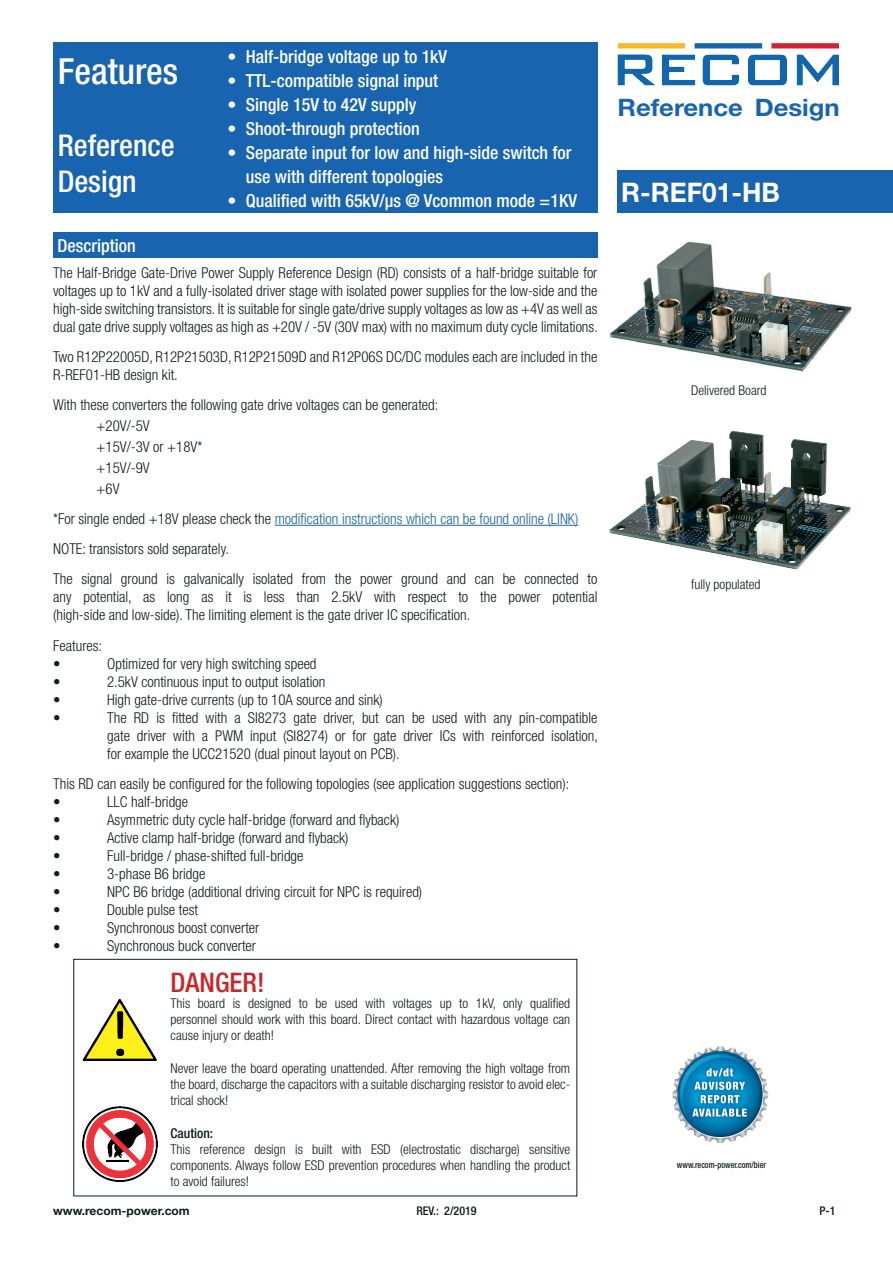
<style>
.page{position:relative;width:893px;height:1263px;background:#fff}
.page>*{position:absolute;margin:0;border:0;box-sizing:border-box;transform-origin:0 0}
.t1{font:500 condensed 36px "Helvetica Neue LT";color:#fff}
.t2{font:500 condensed 30px/36px "Helvetica Neue LT";color:#fff}
.t3{font:700 27px "Helvetica Neue LT";color:#fff}
.t4{font:500 condensed 27px "Helvetica Neue LT";color:#ca262a}
.t5{font:700 24px "Helvetica Neue LT";color:#1964af;scale:1.07 1}
.t6{font:500 condensed 18px/24px "Helvetica Neue LT";color:#fff}
.t7{font:300 condensed 15px/18px "Helvetica Neue LT";color:#0e1c1b}
.t8{font:300 condensed 13.5px/16.2px "Helvetica Neue LT";color:#0e1c1b;text-align:justify}
.t9{font:500 condensed 13.5px "Helvetica Neue LT";color:#0e1c1b}
.t10{font:700 12px "Helvetica Neue LT";color:#0e1c1b}
.t11{font:500 condensed 12px "Helvetica Neue LT";color:#0e1c1b}
.t12{font:500 condensed 9px "Helvetica Neue LT";color:#0e1c1b;scale:.9 1}
.s1{color:#1a64a2}
</style>
<div class="page">
<img style="left:617px;top:43px;width:222px;height:43px">
<div style="left:617px;top:170px;width:276px;height:43px;background:#1964af"></div>
<div style="left:53px;top:43px;width:544px;height:170px;background:#1964af"></div>
<div style="left:73px;top:959px;width:504px;height:237px;border:1px solid #0e1c1b"></div>
<img style="left:82px;top:1107px;width:76px;height:75px">
<img style="left:82px;top:999px;width:75px;height:62px">
<div style="left:53px;top:232px;width:544px;height:26px;background:#1964af"></div>
<hr style="left:275px;top:525px;width:303px;height:1px;background:#1a64a2">
<img style="left:609px;top:241px;width:242px;height:131px">
<img style="left:609px;top:430px;width:242px;height:140px">
<img style="left:672px;top:1046px;width:97px;height:97px">
<h1 class="t1" style="left:58px;top:50px;width:122px">Features</h1>
<h2 class="t2" style="left:58px;top:127px;width:119px">Reference<br>Design</h2>
<p class="t6" style="left:227px;top:44px;width:221px">• Half-bridge voltage up to 1kV</p>
<p class="t6" style="left:227px;top:68px;width:212px">• TTL-compatible signal input</p>
<p class="t6" style="left:227px;top:92px;width:191px">• Single 15V to 42V supply</p>
<p class="t6" style="left:227px;top:116px;width:194px">• Shoot-through protection</p>
<p class="t6" style="left:246px;top:140px;width:327px;text-indent:-18px">• Separate input for low and high-side switch for use with different topologies</p>
<p class="t6" style="left:227px;top:188px;width:351px">• Qualified with 65kV/µs @ Vcommon mode =1KV</p>
<p class="t6" style="left:57px;top:233px;width:80px">Description</p>
<p class="t7" style="left:53px;top:263px;width:546px;text-align:justify">The Half-Bridge Gate-Drive Power Supply Reference Design (RD) consists of a half-bridge suitable for voltages up to 1kV and a fully-isolated driver stage with isolated power supplies for the low-side and the high-side switching transistors. It is suitable for single gate/drive supply voltages as low as +4V as well as dual gate drive supply voltages as high as +20V / -5V (30V max) with no maximum duty cycle limitations.</p>
<p class="t7" style="left:53px;top:347px;width:546px">Two R12P22005D, R12P21503D, R12P21509D and R12P06S DC/DC modules each are included in the<br>R-REF01-HB design kit.</p>
<p class="t7" style="left:97px;top:394px;width:343px;line-height:21px;text-indent:-43px">With these converters the following gate drive voltages can be generated: +20V/-5V<br>+15V/-3V or +18V*<br>+15V/-9V<br>+6V</p>
<p class="t7" style="left:53px;top:503px;width:546px;line-height:30px">*For single ended +18V please check the <span class="s1">modification instructions which can be found online (LINK)<br></span>NOTE: transistors sold separately.<br>The signal ground is galvanically isolated from the power ground and can be connected to</p>
<p class="t7" style="left:53px;top:587px;width:546px">any potential, as long as it is less than 2.5kV with respect to the power potential (high-side and low-side). The limiting element is the gate driver IC specification.</p>
<p class="t7" style="left:53px;top:637px;width:51px">Features: •</p>
<p class="t7" style="left:107px;top:655px;width:211px">Optimized for very high switching speed</p>
<p class="t7" style="left:53px;top:673px;width:9px">•</p>
<p class="t7" style="left:107px;top:673px;width:220px">2.5kV continuous input to output isolation</p>
<p class="t7" style="left:53px;top:691px;width:9px">•</p>
<p class="t7" style="left:107px;top:691px;width:277px">High gate-drive currents (up to 10A source and sink)</p>
<p class="t7" style="left:53px;top:709px;width:9px">•</p>
<p class="t7" style="left:107px;top:709px;width:492px;text-align:justify">The RD is fitted with a SI8273 gate driver, but can be used with any pin-compatible gate driver with a PWM input (SI8274) or for gate driver ICs with reinforced isolation, for example the UCC21520 (dual pinout layout on PCB).</p>
<p class="t7" style="left:53px;top:775px;width:518px">This RD can easily be configured for the following topologies (see application suggestions section): •</p>
<p class="t7" style="left:107px;top:793px;width:83px">LLC half-bridge</p>
<p class="t7" style="left:53px;top:811px;width:9px">•</p>
<p class="t7" style="left:107px;top:811px;width:294px">Asymmetric duty cycle half-bridge (forward and flyback)</p>
<p class="t7" style="left:53px;top:829px;width:9px">•</p>
<p class="t7" style="left:107px;top:829px;width:243px">Active clamp half-bridge (forward and flyback)</p>
<p class="t7" style="left:53px;top:847px;width:9px">•</p>
<p class="t7" style="left:107px;top:847px;width:198px">Full-bridge / phase-shifted full-bridge</p>
<p class="t7" style="left:53px;top:865px;width:9px">•</p>
<p class="t7" style="left:107px;top:865px;width:100px">3-phase B6 bridge</p>
<p class="t7" style="left:53px;top:883px;width:9px">•</p>
<p class="t7" style="left:107px;top:883px;width:317px">NPC B6 bridge (additional driving circuit for NPC is required)</p>
<p class="t7" style="left:53px;top:901px;width:9px">•</p>
<p class="t7" style="left:107px;top:901px;width:92px">Double pulse test</p>
<p class="t7" style="left:53px;top:919px;width:9px">•</p>
<p class="t7" style="left:107px;top:919px;width:154px">Synchronous boost converter</p>
<p class="t7" style="left:53px;top:937px;width:9px">•</p>
<p class="t7" style="left:107px;top:937px;width:150px">Synchronous buck converter</p>
<h3 class="t4" style="left:171px;top:966px;width:96px">DANGER!</h3>
<p class="t8" style="left:171px;top:995px;width:401px">This board is designed to be used with voltages up to 1kV, only qualified personnel should work with this board. Direct contact with hazardous voltage can cause injury or death!</p>
<p class="t8" style="left:171px;top:1060px;width:401px">Never leave the board operating unattended. After removing the high voltage from the board, discharge the capacitors with a suitable discharging resistor to avoid elec&shy;trical shock!</p>
<p class="t9" style="left:171px;top:1125px;width:44px">Caution:</p>
<p class="t8" style="left:171px;top:1141px;width:401px">This reference design is built with ESD (electrostatic discharge) sensitive components. Always follow ESD prevention procedures when handling the product to avoid failures!</p>
<h3 class="t5" style="left:617px;top:92px;width:209px">Reference Design</h3>
<h3 class="t3" style="left:621px;top:176px;width:160px">R-REF01-HB</h3>
<p class="t8" style="left:691px;top:382px;width:77px">Delivered Board</p>
<p class="t8" style="left:691px;top:576px;width:71px">fully populated</p>
<p class="t12" style="left:677px;top:1159px;width:100px">www.recom-power.com/bier</p>
<p class="t10" style="left:53px;top:1203px;width:138px">www.recom-power.com</p>
<p class="t11" style="left:416px;top:1203px;width:62px">REV.: 2/2019</p>
<p class="t11" style="left:820px;top:1203px;width:17px">P-1</p>
</div>
